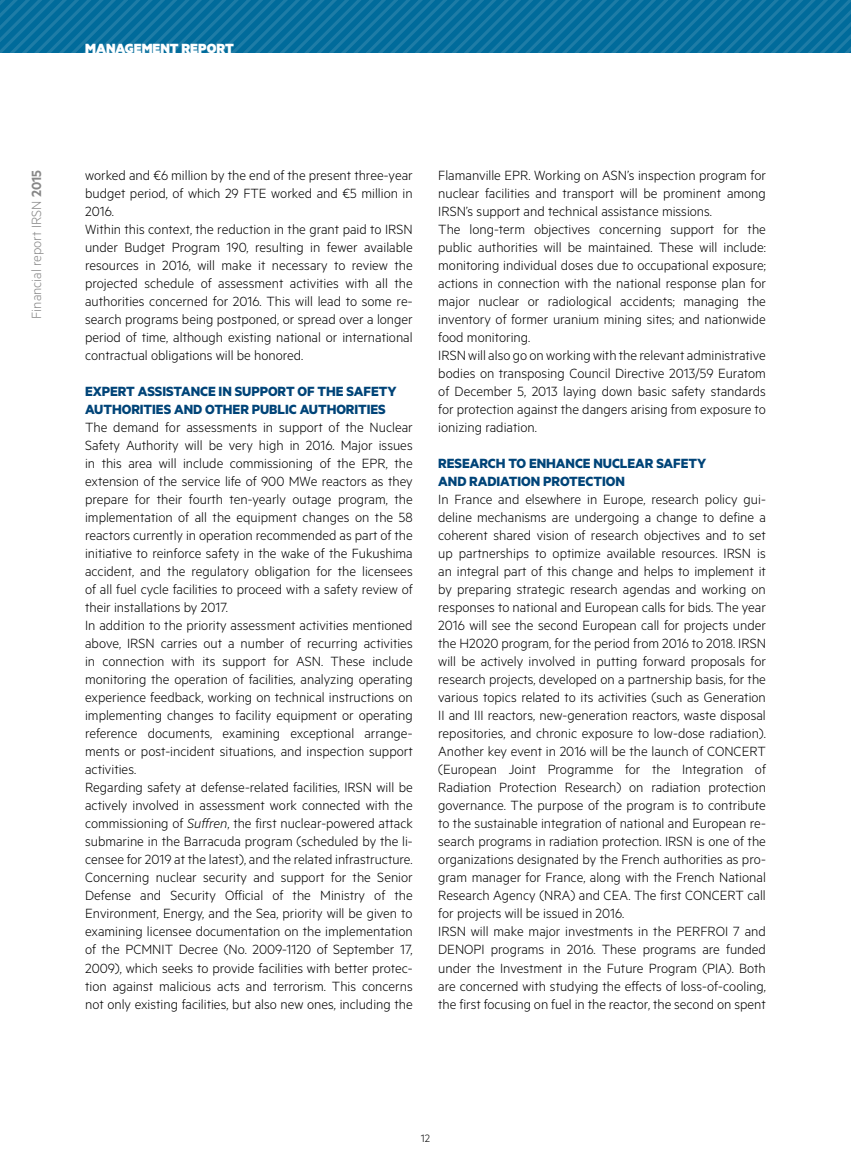
<style>
.page{position:relative;width:851px;height:1170px;background:#fff}
.page>*{position:absolute;margin:0;border:0;box-sizing:border-box;transform-origin:0 0}
.t1{font:300 15px/18px "Metric";color:#000}
.t2{font:700 15px/18px "Metric";letter-spacing:-.005em;color:#004478}
.t3{font:300 15px "Metric";color:#878787}
.t4{font:900 15px "Metric";color:#fff}
.t5{font:300 12px "Metric";color:#000}
.s1{font-weight:600}
.s2{font-style:italic}
</style>
<div class="page">
<svg style="left:0;top:0;width:828px;height:53px;background:#0a719e"></svg>
<svg style="left:828px;top:0;width:22px;height:53px"></svg>
<p class="t4" style="left:85px;top:39px;width:150px">MANAGEMENT REPORT</p>
<p class="t3" style="left:28px;top:319px;width:150px;rotate:-90deg">Financial report IRSN <span class="s1">2015</span></p>
<p class="t1" style="left:85px;top:166px;width:329px">worked and €6 million by the end of the present three-year budget period, of which 29 FTE worked and €5 million in 2016.<br>Within this context, the reduction in the grant paid to IRSN under Budget Program 190, resulting in fewer available resources in 2016, will make it necessary to review the projected schedule of assessment activities with all the authorities concerned for 2016. This will lead to some re&shy;search programs being postponed, or spread over a longer period of time, although existing national or international contractual obligations will be honored.</p>
<p class="t2" style="left:85px;top:382px;width:313px">EXPERT ASSISTANCE IN SUPPORT OF THE SAFETY<br>AUTHORITIES AND OTHER PUBLIC AUTHORITIES</p>
<p class="t1" style="left:85px;top:418px;width:329px">The demand for assessments in support of the Nuclear Safety Authority will be very high in 2016. Major issues in this area will include commissioning of the EPR, the extension of the service life of 900 MWe reactors as they prepare for their fourth ten-yearly outage program, the implementation of all the equipment changes on the 58 reactors currently in operation recommended as part of the initiative to reinforce safety in the wake of the Fukushima accident, and the regulatory obligation for the licensees of all fuel cycle facilities to proceed with a safety review of their installations by 2017.<br>In addition to the priority assessment activities mentioned above, IRSN carries out a number of recurring activities in connection with its support for ASN. These include monitoring the operation of facilities, analyzing operating experience feedback, working on technical instructions on implementing changes to facility equipment or operating reference documents, examining exceptional arrange&shy;ments or post-incident situations, and inspection support activities.<br>Regarding safety at defense-related facilities, IRSN will be actively involved in assessment work connected with the commissioning of <span class="s2">Suffren</span>, the first nuclear-powered attack submarine in the Barracuda program (scheduled by the li&shy;censee for 2019 at the latest), and the related infrastructure.<br>Concerning nuclear security and support for the Senior Defense and Security Official of the Ministry of the Environment, Energy, and the Sea, priority will be given to examining licensee documentation on the implementation of the PCMNIT Decree (No. 2009-1120 of September 17, 2009), which seeks to provide facilities with better protec&shy;tion against malicious acts and terrorism. This concerns not only existing facilities, but also new ones, including the</p>
<p class="t1" style="left:438px;top:166px;width:329px">Flamanville EPR. Working on ASN’s inspection program for nuclear facilities and transport will be prominent among IRSN’s support and technical assistance missions.<br>The long-term objectives concerning support for the public authorities will be maintained. These will include: monitoring individual doses due to occupational exposure; actions in connection with the national response plan for major nuclear or radiological accidents; managing the inventory of former uranium mining sites; and nationwide food monitoring.<br>IRSN will also go on working with the relevant administrative bodies on transposing Council Directive 2013/59 Euratom of December 5, 2013 laying down basic safety standards for protection against the dangers arising from exposure to ionizing radiation.</p>
<p class="t2" style="left:438px;top:454px;width:269px">RESEARCH TO ENHANCE NUCLEAR SAFETY<br>AND RADIATION PROTECTION</p>
<p class="t1" style="left:438px;top:490px;width:329px">In France and elsewhere in Europe, research policy gui&shy;deline mechanisms are undergoing a change to define a coherent shared vision of research objectives and to set up partnerships to optimize available resources. IRSN is an integral part of this change and helps to implement it by preparing strategic research agendas and working on responses to national and European calls for bids. The year 2016 will see the second European call for projects under the H2020 program, for the period from 2016 to 2018. IRSN will be actively involved in putting forward proposals for research projects, developed on a partnership basis, for the various topics related to its activities (such as Generation II and III reactors, new-generation reactors, waste disposal repositories, and chronic exposure to low-dose radiation).<br>Another key event in 2016 will be the launch of CONCERT (European Joint Programme for the Integration of Radiation Protection Research) on radiation protection governance. The purpose of the program is to contribute to the sustainable integration of national and European re&shy;search programs in radiation protection. IRSN is one of the organizations designated by the French authorities as pro&shy;gram manager for France, along with the French National Research Agency (NRA) and CEA. The first CONCERT call for projects will be issued in 2016.<br>IRSN will make major investments in the PERFROI 7 and DENOPI programs in 2016. These programs are funded under the Investment in the Future Program (PIA). Both are concerned with studying the effects of loss-of-cooling, the first focusing on fuel in the reactor, the second on spent</p>
<p class="t5" style="left:421px;top:1131px;width:11px">12</p>
</div>
